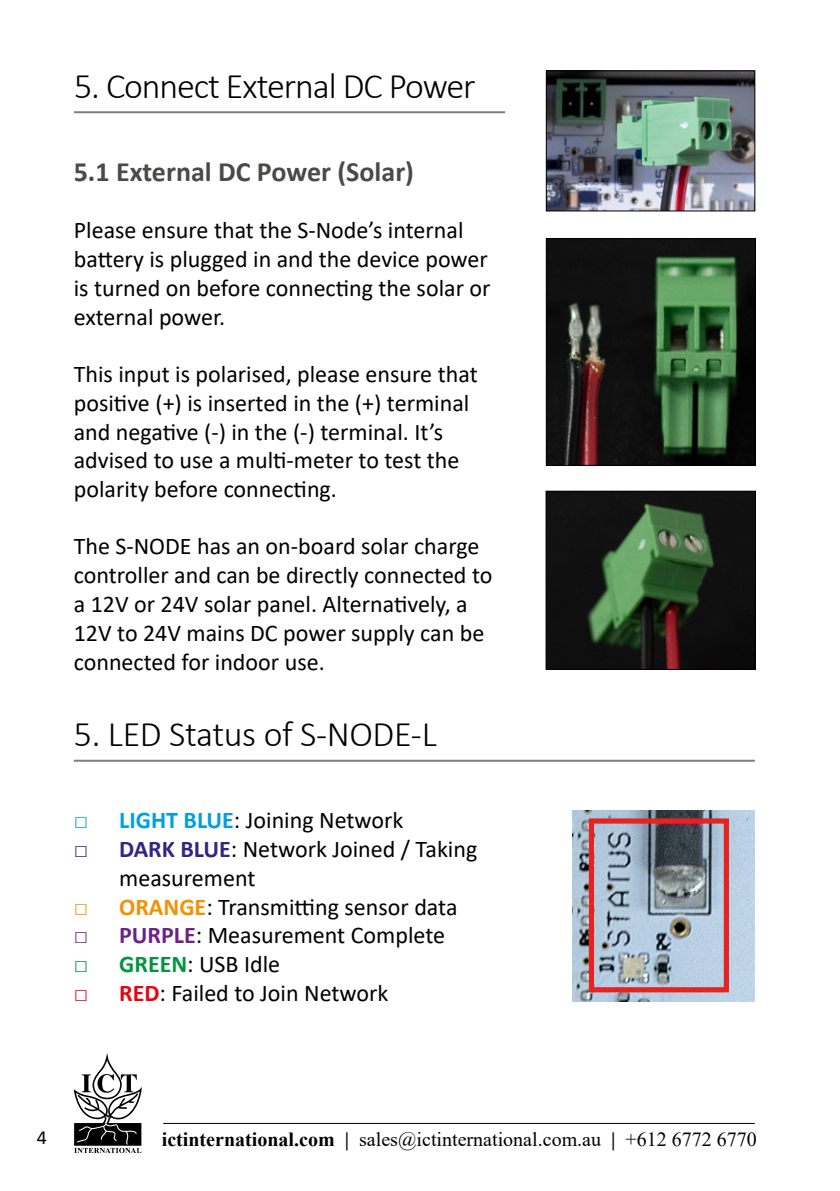
<style>
.page{position:relative;width:840px;height:1191px;background:#fff}
.page>*{position:absolute;margin:0;border:0;box-sizing:border-box;transform-origin:0 0}
.TOC1-H1-more-after-s{font:300 36px "Calibri";letter-spacing:-.03em;color:#000}
.TOC1-H1-more-after-s-2{font:300 36px "Calibri";letter-spacing:-.01em;color:#000}
.TOC2-H2-Body-Bo{font:700 28px "Calibri";color:#4a4a49}
.Body-Para-Reg-1st{font:24px/28.8px "Calibri";color:#000}
.t1{font:20px "Times New Roman";color:#000}
.t2{font:20px "Calibri";color:#000}
.s1{font-family:"Times New Roman";color:#009fe3}
.s2{font-weight:700;color:#009fe3}
.s3{font-family:"Times New Roman";color:#312783}
.s4{font-weight:700;color:#312783}
.s5{font-family:"Times New Roman";color:#f39200}
.s6{font-weight:700;color:#f39200}
.s7{font-family:"Times New Roman";color:#6c2383}
.s8{font-weight:700;color:#6c2383}
.s9{font-family:"Times New Roman";color:#009641}
.s10{font-weight:700;color:#009641}
.s11{font-family:"Times New Roman";color:#e30613}
.s12{font-weight:700;color:#e30613}
.s13{font-weight:700}
</style>
<div class="page">
<hr style="left:74px;top:111px;width:431px;height:2px;background:#7e7e7e">
<img style="left:572px;top:810px;width:182px;height:191px">
<hr style="left:74px;top:759px;width:680px;height:2px;background:#7e7e7e">
<div style="left:588px;top:818px;width:140px;height:174px;border:5px solid #e52321"></div>
<img style="left:547px;top:73px;width:205px;height:136px">
<div style="left:545px;top:71px;width:209px;height:140px;border:1px solid #000"></div>
<svg style="left:74px;top:1053px;width:68px;height:100px"></svg>
<hr style="left:163px;top:1123px;width:591px;height:1px;background:#000">
<img style="left:547px;top:240px;width:206px;height:223px">
<div style="left:545px;top:238px;width:210px;height:227px;border:1px solid #000"></div>
<img style="left:547px;top:493px;width:206px;height:174px">
<div style="left:545px;top:491px;width:210px;height:178px;border:1px solid #000"></div>
<p class="TOC1-H1-more-after-s" style="left:74px;top:64px;width:403px">5. Connect External DC Power</p>
<p class="TOC2-H2-Body-Bo" style="left:74px;top:152px;width:341px">5.1 External DC Power (Solar)</p>
<p class="Body-Para-Reg-1st" style="left:74px;top:215px;width:418px">Please ensure that the S-Node’s internal battery is plugged in and the device power is turned on before connecting the solar or external power.</p>
<p class="Body-Para-Reg-1st" style="left:74px;top:359px;width:405px">This input is polarised, please ensure that positive (+) is inserted in the (+) terminal and negative (-) in the (-) terminal. It’s advised to use a multi-meter to test the polarity before connecting.</p>
<p class="Body-Para-Reg-1st" style="left:74px;top:531px;width:420px">The S-NODE has an on-board solar charge controller and can be directly connected to a 12V or 24V solar panel. Alternatively, a 12V to 24V mains DC power supply can be connected for indoor use.</p>
<p class="TOC1-H1-more-after-s-2" style="left:74px;top:712px;width:364px">5. LED Status of S-NODE-L</p>
<p class="Body-Para-Reg-1st" style="left:74px;top:805px;width:331px"><span class="s1">□</span> <span class="s2">LIGHT BLUE</span>: Joining Network</p>
<p class="Body-Para-Reg-1st" style="left:119px;top:834px;width:359px;text-indent:-45px"><span class="s3">□</span> <span class="s4">DARK BLUE</span>: Network Joined / Taking measurement</p>
<p class="Body-Para-Reg-1st" style="left:74px;top:891px;width:385px"><span class="s5">□</span> <span class="s6">ORANGE</span>: Transmitting sensor data</p>
<p class="Body-Para-Reg-1st" style="left:74px;top:920px;width:372px"><span class="s7">□</span> <span class="s8">PURPLE</span>: Measurement Complete</p>
<p class="Body-Para-Reg-1st" style="left:74px;top:949px;width:208px"><span class="s9">□</span> <span class="s10">GREEN</span>: USB Idle</p>
<p class="Body-Para-Reg-1st" style="left:74px;top:978px;width:316px"><span class="s11">□</span> <span class="s12">RED</span>: Failed to Join Network</p>
<p class="t2" style="left:37px;top:1123px;width:12px">4</p>
<p class="t1" style="left:162px;top:1125px;width:596px"><span class="s13">ictinternational.com |</span> sales@ictinternational.com.au <span class="s13">|</span> +612 6772 6770</p>
</div>
